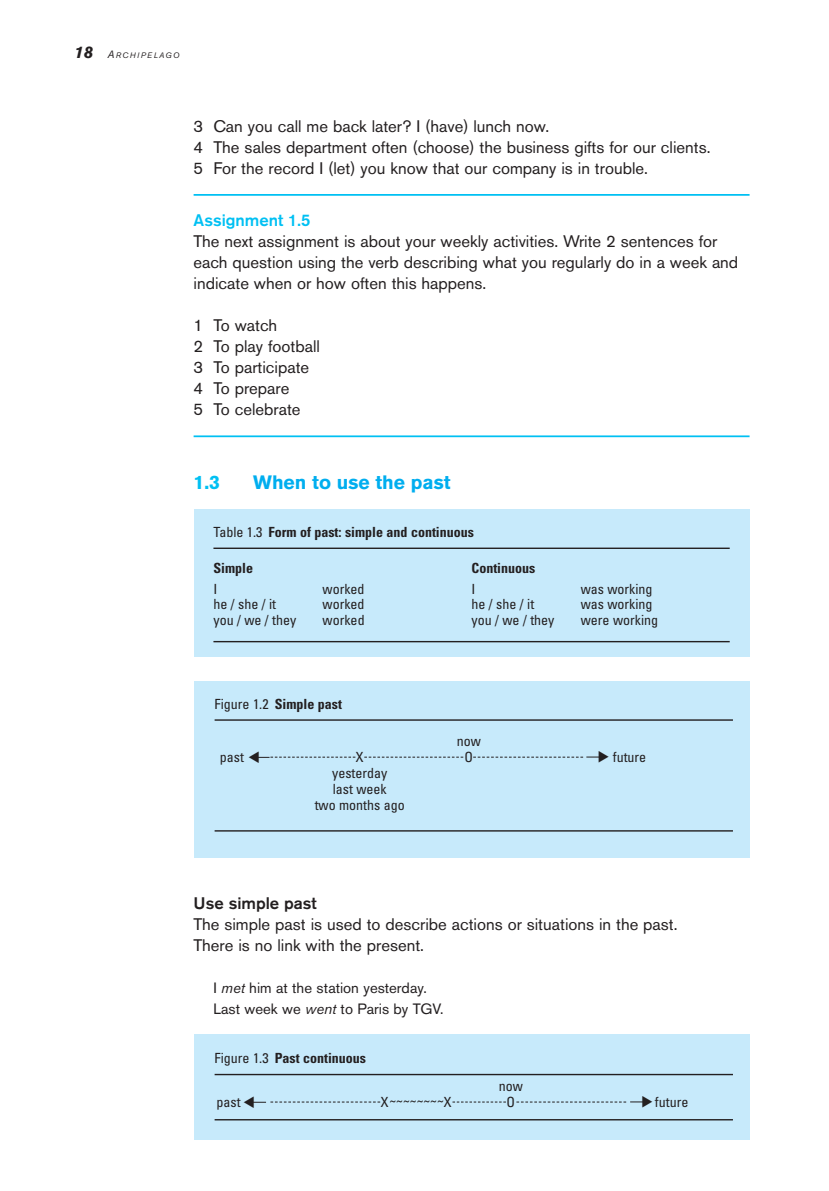
<style>
.page{position:relative;width:829px;height:1191px;background:#fff}
.page>*{position:absolute;margin:0;border:0;box-sizing:border-box;transform-origin:0 0}
.t1{font:700 19.25px "Akzidenz Grotesk BE";color:#00aeef}
.t2{font:700 19.25px "Akzidenz Grotesk BE";color:#00c0f3}
.t3{font:16.62px/21px "Akzidenz Grotesk BE";color:#231f20}
.t4{font:500 16.62px "Akzidenz Grotesk BE";color:#00c0f3}
.t5{font:500 16.62px "Akzidenz Grotesk BE";color:#231f20}
.t6{font:14.88px/21px "Akzidenz Grotesk BE";color:#231f20}
.t7{font:condensed 14px/15.8px "Univers";color:#231f20;text-align:center}
.t8{font:700 condensed 14px "Univers";color:#231f20}
.t9{font:condensed 13.65px "Univers";color:#231f20}
.t10{font:italic 7.88px "Akzidenz Grotesk BE";letter-spacing:.175em;color:#231f20}
.s1{font-weight:700;font-size:16.62px}
.s2{font-size:10.5px}
.s3{font-weight:400}
.s4{font-style:italic}
.s5{font-size:14px}
</style>
<div class="page">
<div style="left:193px;top:509px;width:556px;height:147px;background:#c7eafb"></div>
<hr style="left:193px;top:194px;width:556px;height:2px;background:#00c0f3">
<hr style="left:193px;top:435px;width:556px;height:2px;background:#00c0f3">
<hr style="left:213px;top:547px;width:516px;height:2px;background:#231f20">
<hr style="left:213px;top:641px;width:516px;height:1px;background:#231f20">
<div style="left:193px;top:681px;width:556px;height:176px;background:#c7eafb"></div>
<hr style="left:214px;top:719px;width:518px;height:1px;background:#231f20">
<hr style="left:214px;top:830px;width:518px;height:1px;background:#231f20">
<svg style="left:364px;top:756px;width:99px;height:1px"></svg>
<div style="left:193px;top:1034px;width:556px;height:106px;background:#c7eafb"></div>
<hr style="left:214px;top:1073px;width:518px;height:2px;background:#231f20">
<hr style="left:214px;top:1119px;width:518px;height:1px;background:#231f20">
<svg style="left:452px;top:1101px;width:54px;height:1px"></svg>
<svg style="left:256px;top:756px;width:99px;height:2px"></svg>
<svg style="left:473px;top:756px;width:127px;height:2px"></svg>
<svg style="left:253px;top:1101px;width:127px;height:2px"></svg>
<svg style="left:516px;top:1101px;width:128px;height:2px"></svg>
<p class="t10" style="left:74px;top:53px;width:106px"><span class="s1">18</span> <span class="s2">A</span>RCHIPELAGO</p>
<p class="t3" style="left:193px;top:117px;width:518px">3 Can you call me back later? I (have) lunch now.<br>4 The sales department often (choose) the business gifts for our clients.<br>5 For the record I (let) you know that our company is in trouble.</p>
<p class="t4" style="left:193px;top:214px;width:118px">Assignment 1.5</p>
<p class="t3" style="left:193px;top:232px;width:546px">The next assignment is about your weekly activities. Write 2 sentences for each question using the verb describing what you regularly do in a week and indicate when or how often this happens.</p>
<p class="t3" style="left:193px;top:316px;width:128px">1 To watch<br>2 To play football<br>3 To participate<br>4 To prepare<br>5 To celebrate</p>
<p class="t2" style="left:193px;top:475px;width:28px">1.3</p>
<p class="t1" style="left:253px;top:475px;width:199px">When to use the past</p>
<p class="t8" style="left:213px;top:527px;width:262px"><span class="s3">Table 1.3</span> Form of past: simple and continuous</p>
<p class="t8" style="left:213px;top:562px;width:41px">Simple</p>
<p class="t8" style="left:471px;top:562px;width:65px">Continuous</p>
<p class="t7" style="left:213px;top:582px;width:5px">I</p>
<p class="t7" style="left:322px;top:582px;width:43px">worked</p>
<p class="t7" style="left:471px;top:582px;width:5px">I</p>
<p class="t7" style="left:580px;top:582px;width:73px">was working</p>
<p class="t7" style="left:213px;top:598px;width:64px">he / she / it</p>
<p class="t7" style="left:322px;top:598px;width:43px">worked</p>
<p class="t7" style="left:471px;top:598px;width:64px">he / she / it</p>
<p class="t7" style="left:580px;top:598px;width:73px">was working</p>
<p class="t7" style="left:213px;top:613px;width:84px">you / we / they</p>
<p class="t7" style="left:322px;top:613px;width:43px">worked</p>
<p class="t7" style="left:471px;top:613px;width:84px">you / we / they</p>
<p class="t7" style="left:580px;top:613px;width:79px">were working</p>
<p class="t8" style="left:214px;top:698px;width:129px"><span class="s3">Figure 1.2</span> Simple past</p>
<p class="t7" style="left:456px;top:735px;width:26px">now</p>
<p class="t7" style="left:220px;top:750px;width:26px">past</p>
<p class="t7" style="left:356px;top:750px;width:9px">X</p>
<p class="t7" style="left:464px;top:750px;width:10px">O</p>
<p class="t7" style="left:612px;top:750px;width:35px">future</p>
<p class="t7" style="left:315px;top:766px;width:92px">yesterday<br>last week<br>two months ago</p>
<p class="t5" style="left:193px;top:897px;width:125px">Use simple past</p>
<p class="t3" style="left:193px;top:915px;width:485px">The simple past is used to describe actions or situations in the past.<br>There is no link with the present.</p>
<p class="t6" style="left:213px;top:978px;width:231px">I <span class="s4">met</span> him at the station yesterday.<br>Last week we <span class="s4">went</span> to Paris by TGV.</p>
<p class="t8" style="left:214px;top:1053px;width:153px"><span class="s3">Figure 1.3</span> Past continuous</p>
<p class="t7" style="left:216px;top:1095px;width:26px">past</p>
<p class="t9" style="left:380px;top:1095px;width:72px"><span class="s5">X</span>~~~~~~~~<span class="s5">X</span></p>
<p class="t7" style="left:506px;top:1095px;width:10px">O</p>
<p class="t7" style="left:655px;top:1095px;width:35px">future</p>
<p class="t7" style="left:498px;top:1079px;width:26px">now</p>
</div>
